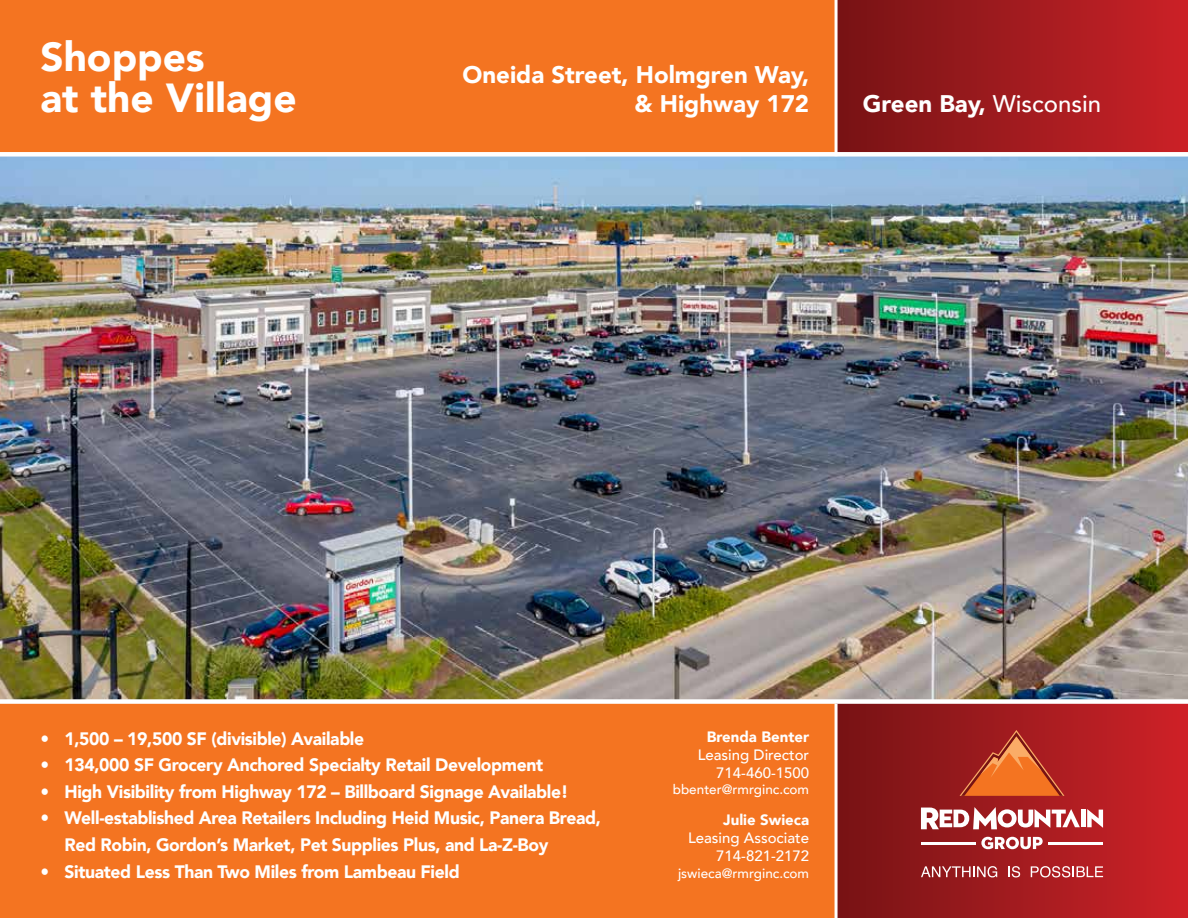
<style>
.page{position:relative;width:1188px;height:918px;background:#fff}
.page>*{position:absolute;margin:0;border:0;box-sizing:border-box;transform-origin:0 0}
.t1{font:900 40.5px/40.5px "Avenir";color:#fff}
.t2{font:900 24px/28.8px "Avenir";color:#fff;text-align:right}
.t3{font:900 18px/26.5px "Avenir";letter-spacing:-.02em;color:#fff}
.t4{font:500 15px/18px "Avenir";color:#fff;text-align:right}
.t5{font:900 15px "Avenir";color:#fff}
.t6{font:500 13.5px "Avenir";color:#fff}
.s1{font-weight:500}
</style>
<div class="page">
<img style="left:0;top:157px;width:1188px;height:542px">
<div style="left:0;top:0;width:836px;height:154px;background:#f47421"></div>
<div style="left:836px;top:0;width:352px;height:154px;background:linear-gradient(to right,#761315,#cb2127)"></div>
<div style="left:0;top:152px;width:1188px;height:5px;background:#fff"></div>
<hr style="left:835px;top:0;width:3px;height:156px;background:#fff">
<div style="left:836px;top:704px;width:352px;height:214px;background:linear-gradient(to right,#761416,#ce2329)"></div>
<div style="left:0;top:702px;width:836px;height:216px;background:#f47421"></div>
<div style="left:0;top:699px;width:1188px;height:5px;background:#fff"></div>
<hr style="left:835px;top:704px;width:3px;height:214px;background:#fff">
<svg style="left:960px;top:730px;width:105px;height:66px;background:#c44725"></svg>
<div style="left:1081px;top:810px;width:5px;height:17px;background:#fff"></div>
<svg style="left:1087px;top:809px;width:16px;height:19px"></svg>
<svg style="left:921px;top:807px;width:159px;height:22px"></svg>
<hr style="left:921px;top:842px;width:54px;height:2px;background:#fff">
<hr style="left:1049px;top:842px;width:54px;height:2px;background:#fff">
<svg style="left:981px;top:837px;width:62px;height:12px"></svg>
<svg style="left:921px;top:866px;width:76px;height:11px"></svg>
<svg style="left:1008px;top:866px;width:12px;height:12px"></svg>
<svg style="left:1031px;top:866px;width:72px;height:12px"></svg>
<h1 class="t1" style="left:40px;top:36px;width:258px">Shoppes<br>at the Village</h1>
<h2 class="t2" style="left:463px;top:60px;width:348px">Oneida Street, Holmgren Way, &amp; Highway 172</h2>
<h2 class="t2" style="left:863px;top:88px;width:240px">Green Bay, <span class="s1">Wisconsin</span></h2>
<p class="t3" style="left:40px;top:725px;width:325px">• 1,500 – 19,500 SF (divisible) Available</p>
<p class="t3" style="left:40px;top:751px;width:504px">• 134,000 SF Grocery Anchored Specialty Retail Development</p>
<p class="t3" style="left:40px;top:778px;width:530px">• High Visibility from Highway 172 – Billboard Signage Available!</p>
<p class="t3" style="left:65px;top:804px;width:538px;text-indent:-24px">• Well-established Area Retailers Including Heid Music, Panera Bread,<br>Red Robin, Gordon’s Market, Pet Supplies Plus, and La-Z-Boy</p>
<p class="t3" style="left:40px;top:857px;width:421px">• Situated Less Than Two Miles from Lambeau Field</p>
<p class="t5" style="left:707px;top:724px;width:104px">Brenda Benter</p>
<p class="t4" style="left:698px;top:745px;width:113px">Leasing Director<br>714-460-1500</p>
<p class="t6" style="left:673px;top:777px;width:138px">bbenter@rmrginc.com</p>
<p class="t5" style="left:723px;top:807px;width:87px">Julie Swieca</p>
<p class="t4" style="left:688px;top:828px;width:123px">Leasing Associate<br>714-821-2172</p>
<p class="t6" style="left:678px;top:861px;width:133px">jswieca@rmrginc.com</p>
</div>
